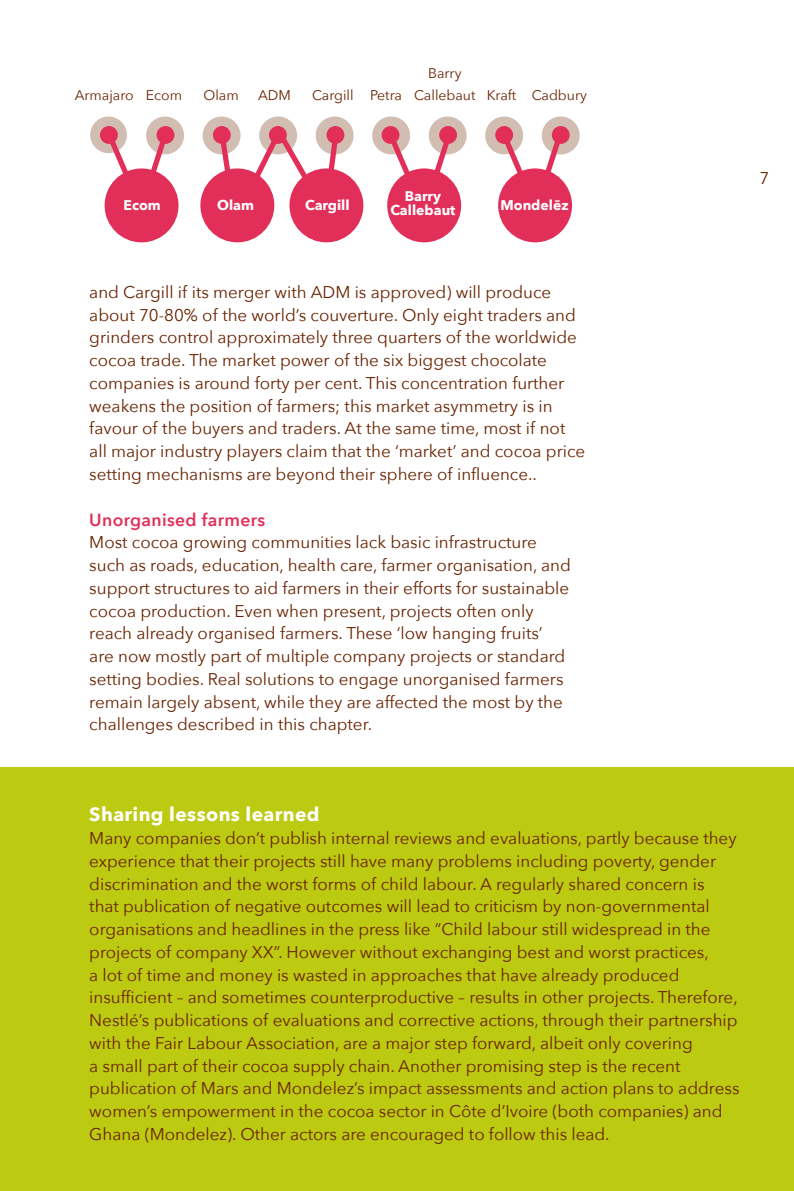
<style>
.page{position:relative;width:794px;height:1191px;background:#fff}
.page>*{position:absolute;margin:0;border:0;box-sizing:border-box;transform-origin:0 0}
.t1{font:700 19.25px "Avenir Next";letter-spacing:.02em;color:#fff}
.t2{font:600 17.5px "Avenir Next";letter-spacing:.02em;color:#e22f5a}
.t3{font:16.97px/22.8px "Avenir Next";color:#682200}
.t4{font:14px "Avenir Next";color:#682200}
.t5{font:700 14px "Avenir Next";color:#fff}
</style>
<div class="page">
<div style="left:0;top:767px;width:794px;height:424px;background:#bdca12"></div>
<div style="left:90px;top:116px;width:37px;height:37px;background:#d2bdb3;border-radius:50%"></div>
<div style="left:429px;top:116px;width:37px;height:38px;background:#d2bdb3;border-radius:50%"></div>
<div style="left:259px;top:116px;width:38px;height:38px;background:#d2bdb3;border-radius:50%"></div>
<div style="left:146px;top:116px;width:38px;height:38px;background:#d2bdb3;border-radius:50%"></div>
<div style="left:485px;top:116px;width:38px;height:38px;background:#d2bdb3;border-radius:50%"></div>
<div style="left:316px;top:116px;width:37px;height:38px;background:#d2bdb3;border-radius:50%"></div>
<div style="left:289px;top:168px;width:74px;height:74px;background:#e22f5a;border-radius:50%"></div>
<div style="left:200px;top:168px;width:74px;height:74px;background:#e22f5a;border-radius:50%"></div>
<div style="left:105px;top:168px;width:73px;height:74px;background:#e22f5a;border-radius:50%"></div>
<div style="left:387px;top:168px;width:74px;height:74px;background:#e22f5a;border-radius:50%"></div>
<div style="left:498px;top:168px;width:74px;height:74px;background:#e22f5a;border-radius:50%"></div>
<div style="left:203px;top:116px;width:37px;height:38px;background:#d2bdb3;border-radius:50%"></div>
<div style="left:542px;top:116px;width:37px;height:38px;background:#d2bdb3;border-radius:50%"></div>
<div style="left:372px;top:116px;width:38px;height:38px;background:#d2bdb3;border-radius:50%"></div>
<svg style="left:105px;top:128px;width:67px;height:87px"></svg>
<svg style="left:500px;top:128px;width:66px;height:66px"></svg>
<svg style="left:386px;top:128px;width:70px;height:87px"></svg>
<svg style="left:216px;top:125px;width:126px;height:91px"></svg>
<div style="left:101px;top:127px;width:16px;height:16px;background:#e22f5a;border-radius:50%"></div>
<div style="left:100px;top:126px;width:18px;height:18px;border:2px solid #e22f5a;border-radius:50%"></div>
<div style="left:157px;top:127px;width:16px;height:16px;background:#e22f5a;border-radius:50%"></div>
<div style="left:157px;top:126px;width:17px;height:18px;border:2px solid #e22f5a;border-radius:50%"></div>
<div style="left:214px;top:127px;width:16px;height:16px;background:#e22f5a;border-radius:50%"></div>
<div style="left:213px;top:126px;width:18px;height:18px;border:2px solid #e22f5a;border-radius:50%"></div>
<div style="left:270px;top:127px;width:16px;height:16px;background:#e22f5a;border-radius:50%"></div>
<div style="left:269px;top:126px;width:18px;height:18px;border:2px solid #e22f5a;border-radius:50%"></div>
<div style="left:327px;top:127px;width:16px;height:16px;background:#e22f5a;border-radius:50%"></div>
<div style="left:326px;top:126px;width:18px;height:18px;border:2px solid #e22f5a;border-radius:50%"></div>
<div style="left:382px;top:127px;width:16px;height:16px;background:#e22f5a;border-radius:50%"></div>
<div style="left:381px;top:126px;width:18px;height:18px;border:2px solid #e22f5a;border-radius:50%"></div>
<div style="left:440px;top:127px;width:16px;height:16px;background:#e22f5a;border-radius:50%"></div>
<div style="left:439px;top:126px;width:18px;height:18px;border:2px solid #e22f5a;border-radius:50%"></div>
<div style="left:496px;top:127px;width:16px;height:16px;background:#e22f5a;border-radius:50%"></div>
<div style="left:495px;top:126px;width:18px;height:18px;border:2px solid #e22f5a;border-radius:50%"></div>
<div style="left:552px;top:127px;width:17px;height:16px;background:#e22f5a;border-radius:50%"></div>
<div style="left:552px;top:126px;width:17px;height:18px;border:2px solid #e22f5a;border-radius:50%"></div>
<p class="t4" style="left:428px;top:61px;width:35px">Barry</p>
<p class="t4" style="left:75px;top:84px;width:61px">Armajaro</p>
<p class="t4" style="left:414px;top:84px;width:174px">Callebaut Kraft Cadbury</p>
<p class="t4" style="left:146px;top:84px;width:38px">Ecom</p>
<p class="t4" style="left:203px;top:84px;width:37px">Olam</p>
<p class="t4" style="left:258px;top:84px;width:34px">ADM</p>
<p class="t4" style="left:312px;top:84px;width:91px">Cargill Petra</p>
<p class="t5" style="left:405px;top:183px;width:38px">Barry</p>
<p class="t5" style="left:124px;top:193px;width:39px">Ecom</p>
<p class="t5" style="left:390px;top:197px;width:67px">Callebaut</p>
<p class="t5" style="left:500px;top:193px;width:70px">Mondelēz</p>
<p class="t5" style="left:217px;top:193px;width:38px">Olam</p>
<p class="t5" style="left:305px;top:193px;width:46px">Cargill</p>
<p class="t3" style="left:89px;top:280px;width:497px">and Cargill if its merger with ADM is approved) will produce about 70-80% of the world’s couverture. Only eight traders and grinders control approximately three quarters of the worldwide cocoa trade. The market power of the six biggest chocolate companies is around forty per cent. This concentration further weakens the position of farmers; this market asymmetry is in favour of the buyers and traders. At the same time, most if not all major industry players claim that the ‘market’ and cocoa price setting mechanisms are beyond their sphere of influence..</p>
<p class="t2" style="left:89px;top:504px;width:177px">Unorganised farmers</p>
<p class="t3" style="left:89px;top:530px;width:483px">Most cocoa growing communities lack basic infrastructure such as roads, education, health care, farmer organisation, and support structures to aid farmers in their efforts for sustainable cocoa production. Even when present, projects often only reach already organised farmers. These ‘low hanging fruits’ are now mostly part of multiple company projects or standard setting bodies. Real solutions to engage unorganised farmers remain largely absent, while they are affected the most by the challenges described in this chapter.</p>
<p class="t3" style="left:759px;top:166px;width:11px">7</p>
<p class="t1" style="left:89px;top:798px;width:232px">Sharing lessons learned</p>
<p class="t3" style="left:89px;top:826px;width:652px">Many companies don’t publish internal reviews and evaluations, partly because they experience that their projects still have many problems including poverty, gender discrimination and the worst forms of child labour. A regularly shared concern is<br>that publication of negative outcomes will lead to criticism by non-governmental organisations and headlines in the press like “Child labour still widespread in the projects of company XX”. However without exchanging best and worst practices,<br>a lot of time and money is wasted in approaches that have already produced insufficient – and sometimes counterproductive – results in other projects. Therefore, Nestlé’s publications of evaluations and corrective actions, through their partnership with the Fair Labour Association, are a major step forward, albeit only covering<br>a small part of their cocoa supply chain. Another promising step is the recent publication of Mars and Mondelez’s impact assessments and action plans to address women’s empowerment in the cocoa sector in Côte d’Ivoire (both companies) and Ghana (Mondelez). Other actors are encouraged to follow this lead.</p>
</div>
